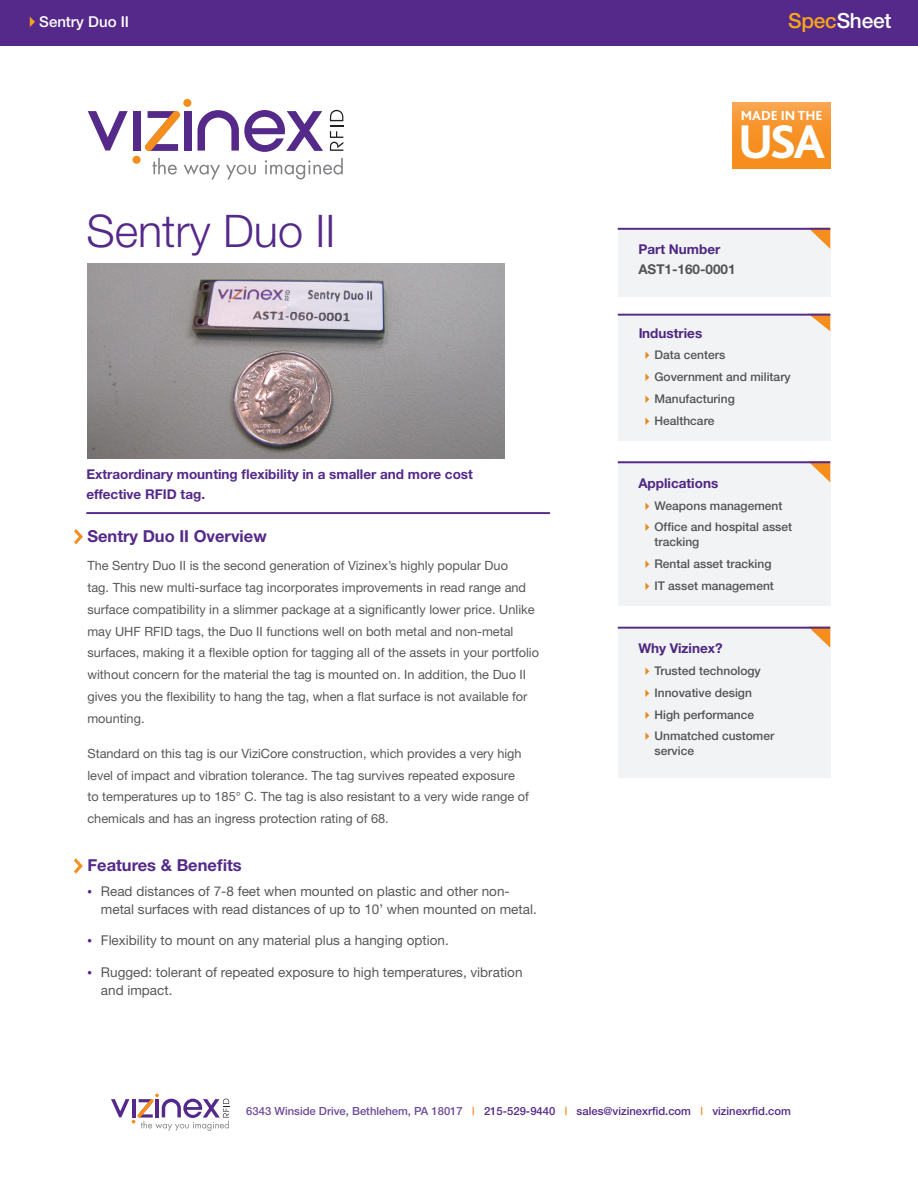
<style>
.page{position:relative;width:918px;height:1188px;background:#fff}
.page>*{position:absolute;margin:0;border:0;box-sizing:border-box;transform-origin:0 0}
.t1{font:800 49.5px "Bliss 2";color:#fff}
.t2{font:300 45px "Helvetica Neue";color:#542989}
.t3{font:500 20.85px "Helvetica Neue";letter-spacing:-.01em;color:#fff}
.t4{font:700 16.5px "Helvetica Neue";color:#542989}
.t5{font:500 15px "Helvetica Neue";color:#fff}
.t6{font:800 13.8px "Bliss 2";color:#fff}
.t7{font:13.5px/18px "Helvetica Neue";color:#57585a}
.Sidebar_Header{font:700 13.5px/19.5px "Helvetica Neue";color:#542989}
.t8{font:700 13.5px "Helvetica Neue";color:#57585a}
.body_copy{font:12.75px/21.8px "Helvetica Neue";color:#57585a}
.t9{font:500 12px/21.8px "Helvetica Neue";color:#57585a}
.t10{font:500 11.25px "Helvetica Neue";color:#542989}
.s1{color:#f9a51b}
.s2{font-family:"Bliss 2";font-weight:800;color:#542989}
.s3{color:#6d4c99}
.s4{color:#f68e1e}
</style>
<div class="page">
<svg style="left:111px;top:1093px;width:118px;height:38px"></svg>
<div style="left:0;top:0;width:918px;height:46px;background:#542989"></div>
<svg style="left:330px;top:110px;width:13px;height:41px"></svg>
<div style="left:133px;top:111px;width:7px;height:40px;background:#542989"></div>
<div style="left:184px;top:111px;width:7px;height:40px;background:#542989"></div>
<svg style="left:144px;top:111px;width:36px;height:40px"></svg>
<div style="left:133px;top:156px;width:8px;height:8px;background:#f68e1e;border-radius:50%"></div>
<div style="left:183px;top:99px;width:8px;height:8px;background:#f68e1e;border-radius:50%"></div>
<svg style="left:153px;top:158px;width:24px;height:17px"></svg>
<svg style="left:184px;top:164px;width:36px;height:16px"></svg>
<svg style="left:226px;top:165px;width:30px;height:15px"></svg>
<svg style="left:265px;top:158px;width:78px;height:21px"></svg>
<svg style="left:88px;top:111px;width:40px;height:40px"></svg>
<svg style="left:198px;top:110px;width:125px;height:42px"></svg>
<hr style="left:86px;top:512px;width:464px;height:2px;background:#542989">
<svg style="left:74px;top:529px;width:9px;height:15px"></svg>
<div style="left:618px;top:461px;width:212px;height:145px;background:#f2f3f4"></div>
<svg style="left:808px;top:463px;width:22px;height:19px"></svg>
<hr style="left:618px;top:461px;width:212px;height:2px;background:#542989">
<div style="left:618px;top:314px;width:212px;height:127px;background:#f2f3f4"></div>
<svg style="left:811px;top:316px;width:19px;height:15px"></svg>
<hr style="left:618px;top:314px;width:212px;height:2px;background:#542989">
<div style="left:618px;top:627px;width:212px;height:151px;background:#f2f3f4"></div>
<svg style="left:810px;top:629px;width:20px;height:19px"></svg>
<hr style="left:618px;top:627px;width:212px;height:2px;background:#542989">
<div style="left:618px;top:228px;width:212px;height:68px;background:#f2f3f4"></div>
<svg style="left:810px;top:230px;width:20px;height:19px"></svg>
<hr style="left:618px;top:228px;width:212px;height:2px;background:#542989">
<svg style="left:732px;top:103px;width:99px;height:65px;background:#f6942b"></svg>
<img style="left:88px;top:264px;width:417px;height:194px">
<svg style="left:74px;top:858px;width:9px;height:16px"></svg>
<p class="t5" style="left:24px;top:13px;width:107px"><span class="s1">✔</span>Sentry Duo II</p>
<h3 class="t3" style="left:788px;top:8px;width:105px"><span class="s1">Spec</span>Sheet</h3>
<h1 class="t2" style="left:86px;top:203px;width:251px">Sentry Duo II</h1>
<p class="Sidebar_Header" style="left:86px;top:465px;width:388px">Extraordinary mounting flexibility in a smaller and more cost effective RFID tag.</p>
<h1 class="t4" style="left:87px;top:526px;width:181px">Sentry Duo II Overview</h1>
<p class="body_copy" style="left:87px;top:555px;width:453px">The Sentry Duo II is the second generation of Vizinex’s highly popular Duo<br>tag. This new multi-surface tag incorporates improvements in read range and surface compatibility in a slimmer package at a significantly lower price. Unlike may UHF RFID tags, the Duo II functions well on both metal and non-metal surfaces, making it a flexible option for tagging all of the assets in your portfolio without concern for the material the tag is mounted on. In addition, the Duo II gives you the flexibility to hang the tag, when a flat surface is not available for mounting.</p>
<p class="body_copy" style="left:87px;top:742px;width:443px">Standard on this tag is our ViziCore construction, which provides a very high level of impact and vibration tolerance. The tag survives repeated exposure to temperatures up to 185° C. The tag is also resistant to a very wide range of chemicals and has an ingress protection rating of 68.</p>
<h1 class="t4" style="left:87px;top:855px;width:156px">Features &amp; Benefits</h1>
<p class="t7" style="left:101px;top:882px;width:437px;text-indent:-14px"><span class="s2">•</span> Read distances of 7-8 feet when mounted on plastic and other non&shy;metal surfaces with read distances of up to 10’ when mounted on metal.</p>
<p class="t7" style="left:87px;top:931px;width:363px"><span class="s2">•</span> Flexibility to mount on any material plus a hanging option.</p>
<p class="t7" style="left:101px;top:963px;width:423px;text-indent:-14px"><span class="s2">•</span> Rugged: tolerant of repeated exposure to high temperatures, vibration and impact.</p>
<p class="t6" style="left:741px;top:107px;width:83px">MADE IN THE</p>
<p class="t1" style="left:738px;top:111px;width:89px">USA</p>
<p class="Sidebar_Header" style="left:638px;top:240px;width:83px">Part Number</p>
<p class="t8" style="left:638px;top:261px;width:99px">AST1-160-0001</p>
<p class="Sidebar_Header" style="left:638px;top:323px;width:65px">Industries</p>
<p class="t9" style="left:655px;top:344px;width:138px">Data centers<br>Government and military<br>Manufacturing<br>Healthcare</p>
<p class="Sidebar_Header" style="left:638px;top:473px;width:81px">Applications</p>
<p class="t9" style="left:655px;top:494px;width:139px">Weapons management<br>Office and hospital asset</p>
<p class="t9" style="left:655px;top:531px;width:121px">tracking<br>Rental asset tracking<br>IT asset management</p>
<p class="Sidebar_Header" style="left:638px;top:638px;width:86px">Why Vizinex?</p>
<p class="t9" style="left:655px;top:660px;width:121px">Trusted technology<br>Innovative design<br>High performance<br>Unmatched customer</p>
<p class="t9" style="left:655px;top:740px;width:41px">service</p>
<p class="t10" style="left:246px;top:1104px;width:546px"><span class="s3">6343 Winside Drive, Bethlehem, PA 18017</span> <span class="s4">|</span> 215-529-9440 <span class="s4">|</span> sales@vizinexrfid.com <span class="s4">|</span> vizinexrfid.com</p>
</div>
